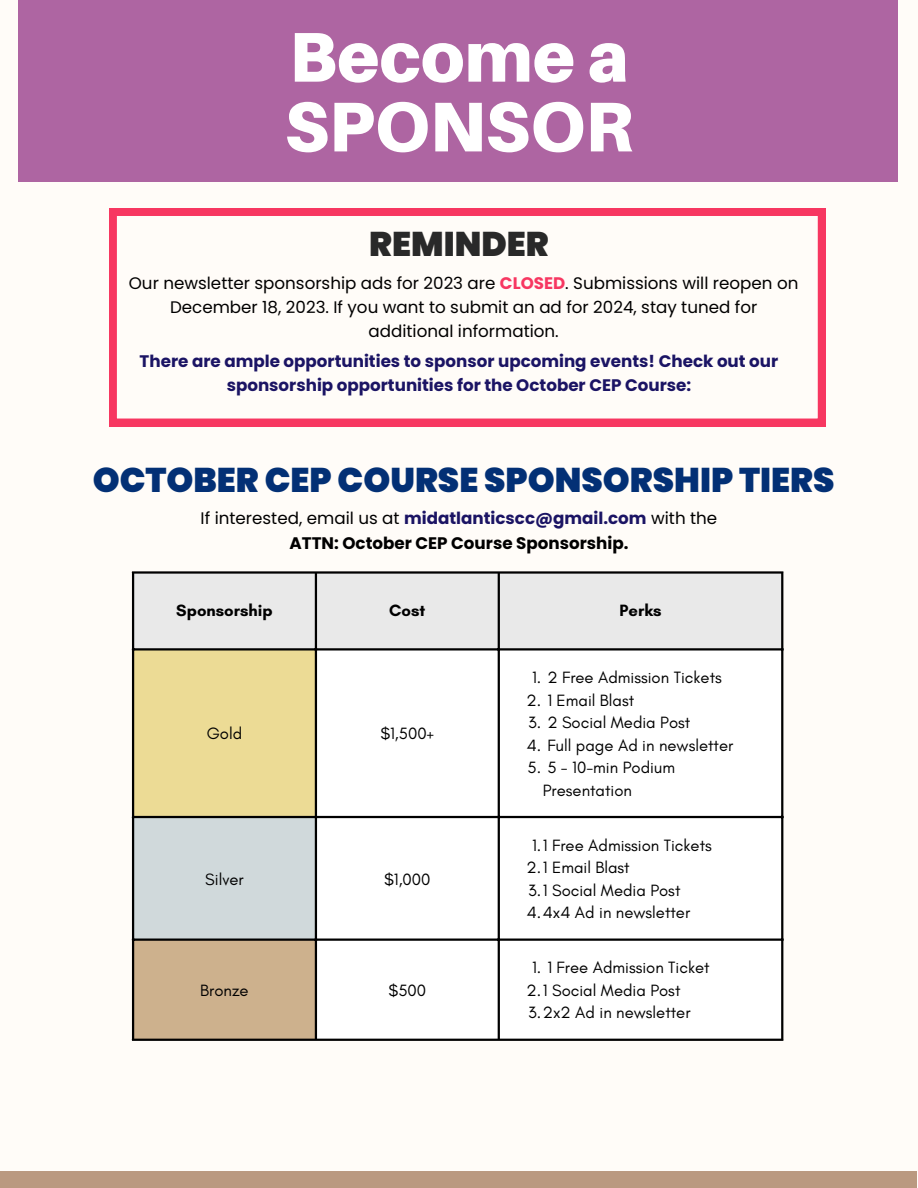
<style>
.page{position:relative;width:918px;height:1188px;background:#fffcf8}
.page>*{position:absolute;margin:0;border:0;box-sizing:border-box;transform-origin:0 0}
.t1{font:900 70.5px/69.8px "Aileron";color:#fff}
.t2{font:900 34.2px "Poppins";color:#033075}
.t3{font:900 34.2px "Poppins";color:#292929}
.t4{font:16.65px/22.5px "Glacial Indifference";color:#000}
.t5{font:16.65px/24.5px "Poppins";color:#000;text-align:center}
.t6{font:700 16.65px/24.5px "Poppins";color:#1b1464;text-align:center}
.t7{font:700 16.65px/24.8px "Poppins";color:#000;text-align:center}
.t8{font:700 16.65px "Glacial Indifference";color:#000}
.s1{font-weight:700;color:#f73761}
.s2{font-weight:400}
.s3{color:#1b1464}
</style>
<div class="page">
<div style="left:18px;top:0;width:880px;height:181px;background:#ae65a2"></div>
<div style="left:134px;top:574px;width:647px;height:74px;background:#e9e9e9"></div>
<div style="left:133px;top:649px;width:183px;height:168px;background:#ecdb95"></div>
<svg style="left:317px;top:651px;width:464px;height:388px"></svg>
<div style="left:133px;top:817px;width:183px;height:123px;background:#d0d9db"></div>
<div style="left:133px;top:939px;width:183px;height:101px;background:#cdb18d"></div>
<hr style="left:132px;top:574px;width:2px;height:465px;background:#000">
<hr style="left:315px;top:574px;width:2px;height:465px;background:#000">
<hr style="left:498px;top:574px;width:2px;height:465px;background:#000">
<hr style="left:781px;top:574px;width:2px;height:465px;background:#000">
<hr style="left:132px;top:571px;width:651px;height:3px;background:#000">
<hr style="left:132px;top:648px;width:651px;height:3px;background:#000">
<hr style="left:132px;top:816px;width:651px;height:2px;background:#000">
<hr style="left:132px;top:939px;width:651px;height:2px;background:#000">
<hr style="left:132px;top:1039px;width:651px;height:2px;background:#000">
<div style="left:0;top:1172px;width:916px;height:16px;background:#ba9980"></div>
<svg style="left:109px;top:208px;width:717px;height:218px"></svg>
<p class="t1" style="left:285px;top:21px;width:350px">Become a<br>SPONSOR</p>
<p class="t3" style="left:369px;top:220px;width:181px">REMINDER</p>
<p class="t5" style="left:129px;top:270px;width:671px">Our newsletter sponsorship ads for 2023 are <span class="s1">CLOSED</span>. Submissions will reopen on<br>December 18, 2023. If you want to submit an ad for 2024, stay tuned for additional information.</p>
<p class="t6" style="left:140px;top:349px;width:640px">There are ample opportunities to sponsor upcoming events! Check out our sponsorship opportunities for the October CEP Course:</p>
<p class="t2" style="left:93px;top:456px;width:743px">OCTOBER CEP COURSE SPONSORSHIP TIERS</p>
<p class="t7" style="left:201px;top:506px;width:518px"><span class="s2">If interested, email us at</span> <span class="s3">midatlanticscc@gmail.com</span> <span class="s2">with the<br></span>ATTN: October CEP Course Sponsorship.</p>
<p class="t8" style="left:176px;top:601px;width:98px">Sponsorship</p>
<p class="t8" style="left:389px;top:601px;width:38px">Cost</p>
<p class="t8" style="left:620px;top:601px;width:44px">Perks</p>
<p class="t4" style="left:207px;top:722px;width:37px">Gold</p>
<p class="t4" style="left:380px;top:722px;width:55px">$1,500+</p>
<p class="t4" style="left:205px;top:867px;width:40px">Silver</p>
<p class="t4" style="left:384px;top:867px;width:48px">$1,000</p>
<p class="t4" style="left:200px;top:979px;width:50px">Bronze</p>
<p class="t4" style="left:389px;top:979px;width:39px">$500</p>
<p class="t4" style="left:532px;top:666px;width:191px">1. 2 Free Admission Tickets</p>
<p class="t4" style="left:527px;top:689px;width:109px">2. 1 Email Blast</p>
<p class="t4" style="left:528px;top:711px;width:164px">3. 2 Social Media Post</p>
<p class="t4" style="left:527px;top:734px;width:208px">4. Full page Ad in newsletter</p>
<p class="t4" style="left:543px;top:756px;width:134px;text-indent:-15px">5. 5 - 10-min Podium<br>Presentation</p>
<p class="t4" style="left:532px;top:834px;width:181px">1.1 Free Admission Tickets</p>
<p class="t4" style="left:527px;top:856px;width:105px">2.1 Email Blast</p>
<p class="t4" style="left:528px;top:879px;width:154px">3.1 Social Media Post</p>
<p class="t4" style="left:527px;top:901px;width:165px">4.4x4 Ad in newsletter</p>
<p class="t4" style="left:532px;top:956px;width:179px">1. 1 Free Admission Ticket</p>
<p class="t4" style="left:527px;top:979px;width:155px">2.1 Social Media Post</p>
<p class="t4" style="left:528px;top:1001px;width:164px">3.2x2 Ad in newsletter</p>
</div>
